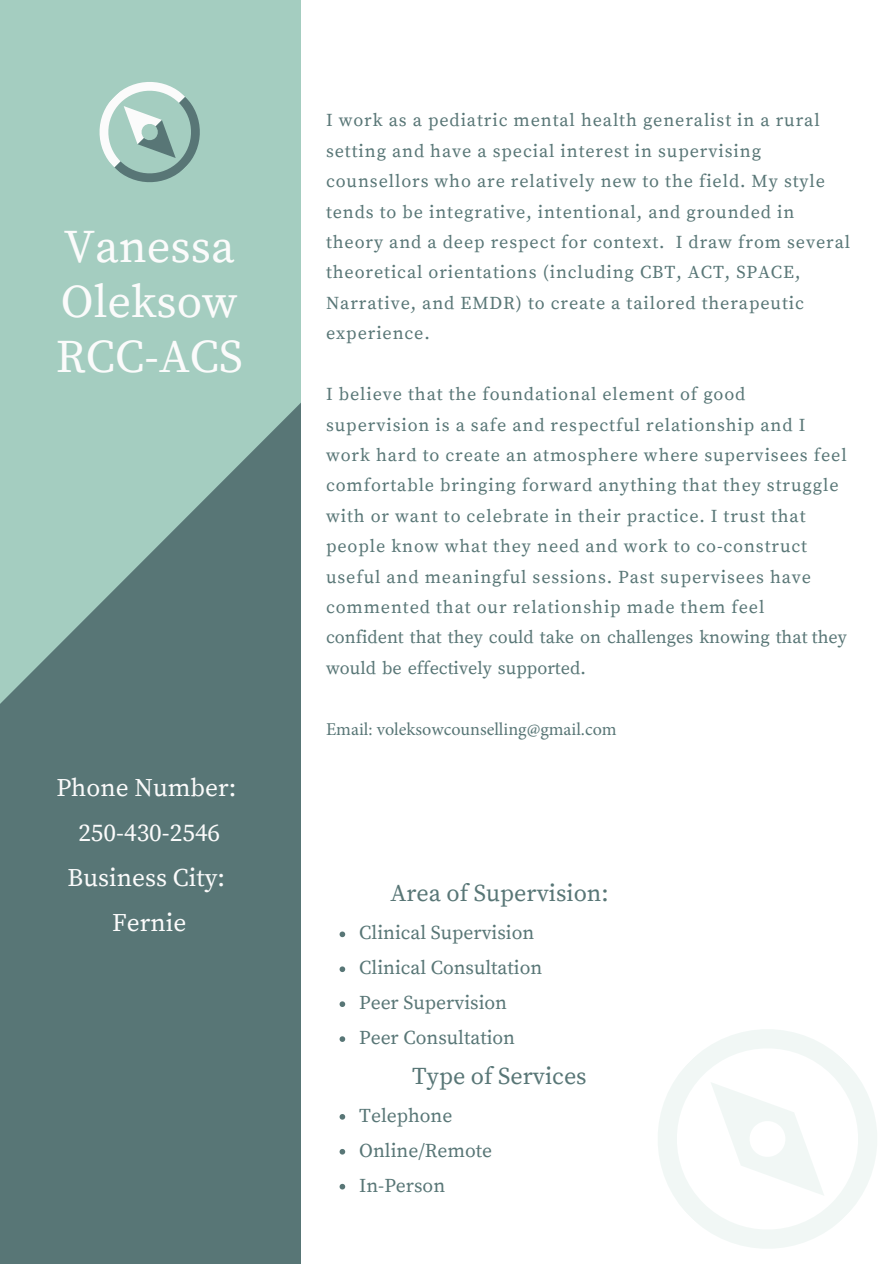
<style>
.page{position:relative;width:894px;height:1264px;background:#fff}
.page>*{position:absolute;margin:0;border:0;box-sizing:border-box;transform-origin:0 0}
.t1{font:46.35px/55.2px "Source Serif Pro";color:#fbfbfb}
.t2{font:25.2px "Source Serif Pro";color:#fbfbfb}
.t3{font:24px "Source Serif Pro";color:#587676}
.t4{font:19.5px "Source Serif Pro";color:#587676}
.t5{font:18px/30.5px "Source Serif Pro";letter-spacing:.05em;color:#587676}
.t6{font:18px "Minion Pro";color:#587676}
</style>
<div class="page">
<svg style="left:0;top:0;width:301px;height:1263px;background:#779a94"></svg>
<svg style="left:79px;top:61px;width:141px;height:142px;background:#a5c9be"></svg>
<svg style="left:658px;top:1029px;width:219px;height:219px"></svg>
<svg style="left:339px;top:931px;width:6px;height:6px"></svg>
<svg style="left:339px;top:966px;width:6px;height:6px"></svg>
<svg style="left:339px;top:1001px;width:6px;height:6px"></svg>
<svg style="left:339px;top:1036px;width:6px;height:5px"></svg>
<svg style="left:339px;top:1114px;width:6px;height:5px"></svg>
<svg style="left:339px;top:1149px;width:6px;height:5px"></svg>
<svg style="left:339px;top:1183px;width:6px;height:6px"></svg>
<p class="t1" style="left:61px;top:221px;width:178px">Vanessa<br>Oleksow</p>
<p class="t1" style="left:56px;top:331px;width:188px">RCC-ACS</p>
<p class="t2" style="left:56px;top:772px;width:181px">Phone Number:</p>
<p class="t2" style="left:78px;top:817px;width:143px">250-430-2546</p>
<p class="t2" style="left:68px;top:862px;width:159px">Business City:</p>
<p class="t2" style="left:112px;top:907px;width:75px">Fernie</p>
<p class="t5" style="left:326px;top:106px;width:525px">I work as a pediatric mental health generalist in a rural setting and have a special interest in supervising counsellors who are relatively new to the field. My style tends to be integrative, intentional, and grounded in theory and a deep respect for context. I draw from several theoretical orientations (including CBT, ACT, SPACE, Narrative, and EMDR) to create a tailored therapeutic experience.</p>
<p class="t5" style="left:326px;top:379px;width:522px">I believe that the foundational element of good supervision is a safe and respectful relationship and I work hard to create an atmosphere where supervisees feel comfortable bringing forward anything that they struggle with or want to celebrate in their practice. I trust that people know what they need and work to co-construct useful and meaningful sessions. Past supervisees have commented that our relationship made them feel<br>confident that they could take on challenges knowing that they would be effectively supported.</p>
<p class="t6" style="left:326px;top:716px;width:292px">Email: voleksowcounselling@gmail.com</p>
<p class="t3" style="left:390px;top:879px;width:220px">Area of Supervision:</p>
<p class="t4" style="left:359px;top:921px;width:176px">Clinical Supervision</p>
<p class="t4" style="left:359px;top:956px;width:184px">Clinical Consultation</p>
<p class="t4" style="left:359px;top:991px;width:149px">Peer Supervision</p>
<p class="t4" style="left:359px;top:1026px;width:157px">Peer Consultation</p>
<p class="t3" style="left:412px;top:1061px;width:176px">Type of Services</p>
<p class="t4" style="left:359px;top:1103px;width:95px">Telephone</p>
<p class="t4" style="left:359px;top:1138px;width:134px">Online/Remote</p>
<p class="t4" style="left:359px;top:1173px;width:87px">In-Person</p>
</div>
